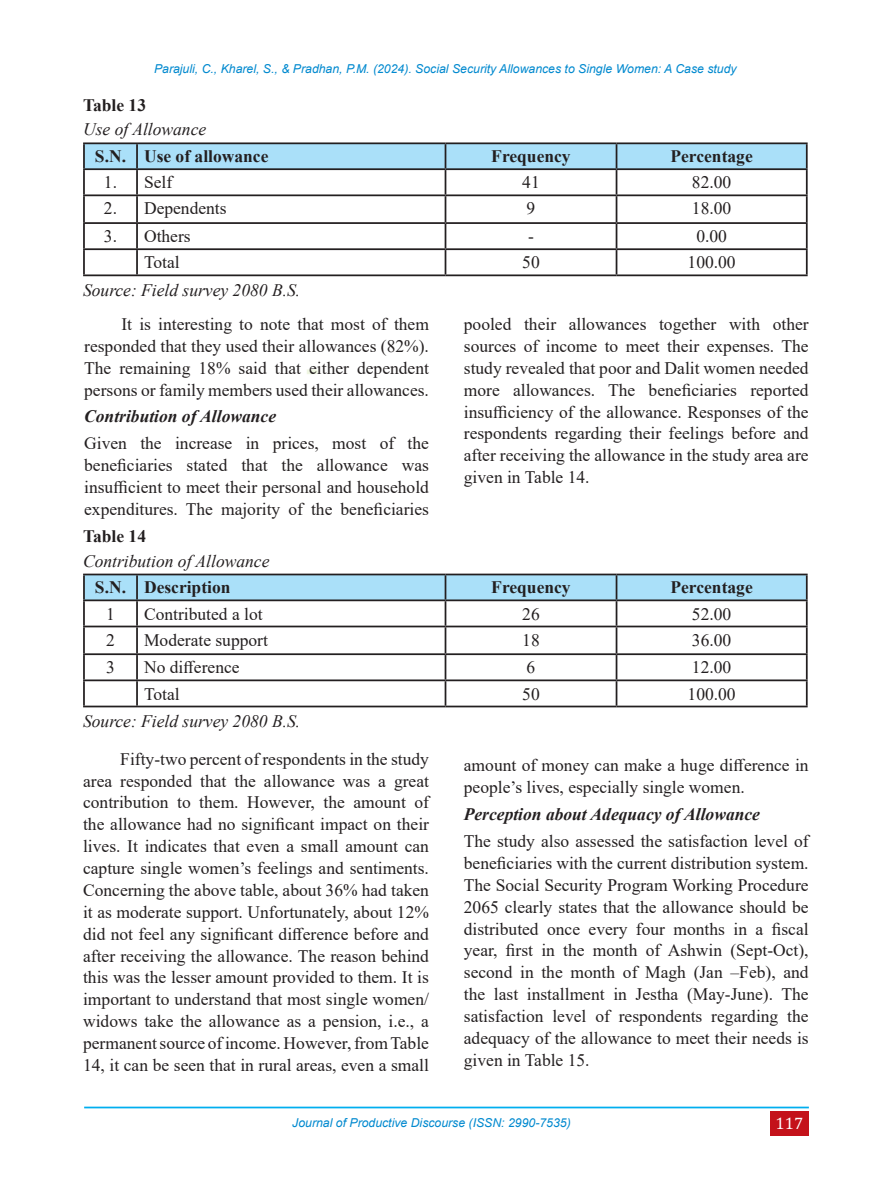
<style>
.page{position:relative;width:893px;height:1191px;background:#fff}
.page>*{position:absolute;margin:0;border:0;box-sizing:border-box;transform-origin:0 0}
.T{font:17.5px/21.9px "Times New Roman";color:#231f20;text-align:justify}
.tt{font:17.5px/21.9px "Times New Roman";color:#231f20;text-align:justify}
.T-2{font:700 17.5px "Times New Roman";color:#231f20}
.t1{font:italic 700 17.5px "Times New Roman";color:#231f20}
.tab{font:italic 17.5px "Times New Roman";color:#231f20}
.T-3{font:italic 17.5px "Times New Roman";color:#231f20}
.t2{font:16.62px "Cambria";color:#fff}
.t3{font:italic 12.25px "Arial";color:#0089cf}
</style>
<div class="page">
<svg style="left:307px;top:369px;width:11px;height:5px"></svg>
<div style="left:770px;top:1111px;width:39px;height:25px;background:#c4121a"></div>
<hr style="left:84px;top:1106px;width:725px;height:2px;background:#00aeef">
<hr style="left:83px;top:142px;width:54px;height:2px;background:#231f20">
<hr style="left:83px;top:144px;width:2px;height:24px;background:#231f20">
<hr style="left:137px;top:142px;width:308px;height:2px;background:#231f20">
<hr style="left:445px;top:142px;width:171px;height:2px;background:#231f20">
<hr style="left:616px;top:142px;width:192px;height:2px;background:#231f20">
<hr style="left:806px;top:144px;width:2px;height:24px;background:#231f20">
<hr style="left:83px;top:168px;width:54px;height:2px;background:#231f20">
<hr style="left:83px;top:170px;width:2px;height:24px;background:#231f20">
<hr style="left:616px;top:168px;width:192px;height:2px;background:#231f20">
<hr style="left:806px;top:170px;width:2px;height:24px;background:#231f20">
<hr style="left:83px;top:194px;width:54px;height:2px;background:#231f20">
<hr style="left:83px;top:196px;width:2px;height:26px;background:#231f20">
<hr style="left:616px;top:194px;width:192px;height:2px;background:#231f20">
<hr style="left:806px;top:196px;width:2px;height:26px;background:#231f20">
<hr style="left:83px;top:222px;width:54px;height:2px;background:#231f20">
<hr style="left:83px;top:224px;width:2px;height:24px;background:#231f20">
<hr style="left:616px;top:222px;width:192px;height:2px;background:#231f20">
<hr style="left:806px;top:224px;width:2px;height:24px;background:#231f20">
<hr style="left:83px;top:248px;width:54px;height:2px;background:#231f20">
<hr style="left:83px;top:250px;width:2px;height:24px;background:#231f20">
<hr style="left:616px;top:248px;width:192px;height:2px;background:#231f20">
<svg style="left:84px;top:143px;width:723px;height:131px"></svg>
<hr style="left:806px;top:250px;width:2px;height:24px;background:#231f20">
<hr style="left:83px;top:274px;width:54px;height:2px;background:#231f20">
<hr style="left:137px;top:274px;width:308px;height:2px;background:#231f20">
<hr style="left:445px;top:274px;width:171px;height:2px;background:#231f20">
<hr style="left:616px;top:274px;width:192px;height:2px;background:#231f20">
<hr style="left:83px;top:573px;width:54px;height:2px;background:#231f20">
<hr style="left:83px;top:575px;width:2px;height:24px;background:#231f20">
<hr style="left:137px;top:573px;width:308px;height:2px;background:#231f20">
<hr style="left:445px;top:573px;width:171px;height:2px;background:#231f20">
<hr style="left:616px;top:573px;width:192px;height:2px;background:#231f20">
<hr style="left:806px;top:575px;width:2px;height:24px;background:#231f20">
<hr style="left:83px;top:599px;width:54px;height:2px;background:#231f20">
<hr style="left:83px;top:601px;width:2px;height:24px;background:#231f20">
<hr style="left:616px;top:599px;width:192px;height:2px;background:#231f20">
<hr style="left:806px;top:601px;width:2px;height:24px;background:#231f20">
<hr style="left:83px;top:625px;width:54px;height:2px;background:#231f20">
<hr style="left:83px;top:627px;width:2px;height:26px;background:#231f20">
<hr style="left:616px;top:625px;width:192px;height:2px;background:#231f20">
<hr style="left:806px;top:627px;width:2px;height:26px;background:#231f20">
<hr style="left:83px;top:653px;width:54px;height:2px;background:#231f20">
<hr style="left:83px;top:655px;width:2px;height:24px;background:#231f20">
<hr style="left:616px;top:653px;width:192px;height:2px;background:#231f20">
<hr style="left:806px;top:655px;width:2px;height:24px;background:#231f20">
<hr style="left:83px;top:679px;width:54px;height:2px;background:#231f20">
<hr style="left:83px;top:681px;width:2px;height:24px;background:#231f20">
<hr style="left:616px;top:679px;width:192px;height:2px;background:#231f20">
<svg style="left:84px;top:574px;width:723px;height:131px"></svg>
<hr style="left:806px;top:681px;width:2px;height:24px;background:#231f20">
<hr style="left:83px;top:705px;width:54px;height:2px;background:#231f20">
<hr style="left:137px;top:705px;width:308px;height:2px;background:#231f20">
<hr style="left:445px;top:705px;width:171px;height:2px;background:#231f20">
<hr style="left:616px;top:705px;width:192px;height:2px;background:#231f20">
<p class="t3" style="left:154px;top:61px;width:584px">Parajuli, C., Kharel, S., &amp; Pradhan, P.M. (2024). Social Security Allowances to Single Women: A Case study</p>
<p class="T-2" style="left:83px;top:93px;width:65px">Table 13</p>
<p class="T-3" style="left:83px;top:118px;width:125px">Use of Allowance</p>
<p class="T-2" style="left:95px;top:144px;width:33px">S.N.</p>
<p class="T-2" style="left:144px;top:144px;width:126px">Use of allowance</p>
<p class="T-2" style="left:491px;top:144px;width:81px">Frequency</p>
<p class="T-2" style="left:670px;top:144px;width:84px">Percentage</p>
<p class="T" style="left:104px;top:171px;width:15px">1.</p>
<p class="T" style="left:144px;top:171px;width:30px">Self</p>
<p class="T" style="left:522px;top:171px;width:19px">41</p>
<p class="T" style="left:692px;top:171px;width:41px">82.00</p>
<p class="T" style="left:104px;top:197px;width:15px">2.</p>
<p class="T" style="left:144px;top:197px;width:84px">Dependents</p>
<p class="T" style="left:527px;top:197px;width:10px">9</p>
<p class="T" style="left:692px;top:197px;width:41px">18.00</p>
<p class="T" style="left:104px;top:225px;width:15px">3.</p>
<p class="T" style="left:144px;top:225px;width:48px">Others</p>
<p class="T" style="left:528px;top:225px;width:7px">-</p>
<p class="T" style="left:696px;top:225px;width:32px">0.00</p>
<p class="T" style="left:144px;top:251px;width:37px">Total</p>
<p class="T" style="left:522px;top:251px;width:19px">50</p>
<p class="T" style="left:688px;top:251px;width:50px">100.00</p>
<p class="tab" style="left:83px;top:278px;width:219px">Source: Field survey 2080 B.S.</p>
<p class="tt" style="left:84px;top:312px;width:346px;text-indent:37px">It is interesting to note that most of them responded that they used their allowances (82%).<br>The remaining 18% said that either dependent persons or family members used their allowances.</p>
<p class="t1" style="left:84px;top:404px;width:193px">Contribution of Allowance</p>
<p class="T" style="left:84px;top:432px;width:346px">Given the increase in prices, most of the beneficiaries stated that the allowance was insufficient to meet their personal and household expenditures. The majority of the beneficiaries</p>
<p class="T" style="left:464px;top:312px;width:346px">pooled their allowances together with other sources of income to meet their expenses. The study revealed that poor and Dalit women needed more allowances. The beneficiaries reported insufficiency of the allowance. Responses of the respondents regarding their feelings before and after receiving the allowance in the study area are given in Table 14.</p>
<p class="T-2" style="left:83px;top:524px;width:65px">Table 14</p>
<p class="T-3" style="left:83px;top:549px;width:188px">Contribution of Allowance</p>
<p class="T-2" style="left:95px;top:575px;width:33px">S.N.</p>
<p class="T-2" style="left:144px;top:575px;width:88px">Description</p>
<p class="T-2" style="left:491px;top:575px;width:81px">Frequency</p>
<p class="T-2" style="left:670px;top:575px;width:84px">Percentage</p>
<p class="T" style="left:106px;top:602px;width:10px">1</p>
<p class="T" style="left:144px;top:602px;width:120px">Contributed a lot</p>
<p class="T" style="left:522px;top:602px;width:19px">26</p>
<p class="T" style="left:692px;top:602px;width:41px">52.00</p>
<p class="T" style="left:106px;top:628px;width:10px">2</p>
<p class="T" style="left:144px;top:628px;width:125px">Moderate support</p>
<p class="T" style="left:522px;top:628px;width:19px">18</p>
<p class="T" style="left:692px;top:628px;width:41px">36.00</p>
<p class="T" style="left:106px;top:656px;width:10px">3</p>
<p class="T" style="left:144px;top:656px;width:97px">No difference</p>
<p class="T" style="left:527px;top:656px;width:10px">6</p>
<p class="T" style="left:692px;top:656px;width:41px">12.00</p>
<p class="T" style="left:144px;top:682px;width:37px">Total</p>
<p class="T" style="left:522px;top:682px;width:19px">50</p>
<p class="T" style="left:688px;top:682px;width:50px">100.00</p>
<p class="tab" style="left:83px;top:709px;width:219px">Source: Field survey 2080 B.S.</p>
<p class="tt" style="left:83px;top:747px;width:347px;text-indent:37px">Fifty-two percent of respondents in the study area responded that the allowance was a great contribution to them. However, the amount of the allowance had no significant impact on their lives. It indicates that even a small amount can capture single women’s feelings and sentiments.<br>Concerning the above table, about 36% had taken it as moderate support. Unfortunately, about 12% did not feel any significant difference before and after receiving the allowance. The reason behind this was the lesser amount provided to them. It is important to understand that most single women/ widows take the allowance as a pension, i.e., a permanent source of income. However, from Table 14, it can be seen that in rural areas, even a small</p>
<p class="tt" style="left:464px;top:754px;width:346px">amount of money can make a huge difference in people’s lives, especially single women.</p>
<p class="t1" style="left:464px;top:802px;width:298px">Perception about Adequacy of Allowance</p>
<p class="T" style="left:464px;top:829px;width:346px">The study also assessed the satisfaction level of beneficiaries with the current distribution system.<br>The Social Security Program Working Procedure 2065 clearly states that the allowance should be distributed once every four months in a fiscal year, first in the month of Ashwin (Sept-Oct), second in the month of Magh (Jan –Feb), and the last installment in Jestha (May-June). The satisfaction level of respondents regarding the adequacy of the allowance to meet their needs is given in Table 15.</p>
<p class="t3" style="left:292px;top:1114px;width:280px">Journal of Productive Discourse (ISSN: 2990-7535)</p>
<p class="t2" style="left:776px;top:1113px;width:29px">117</p>
</div>
